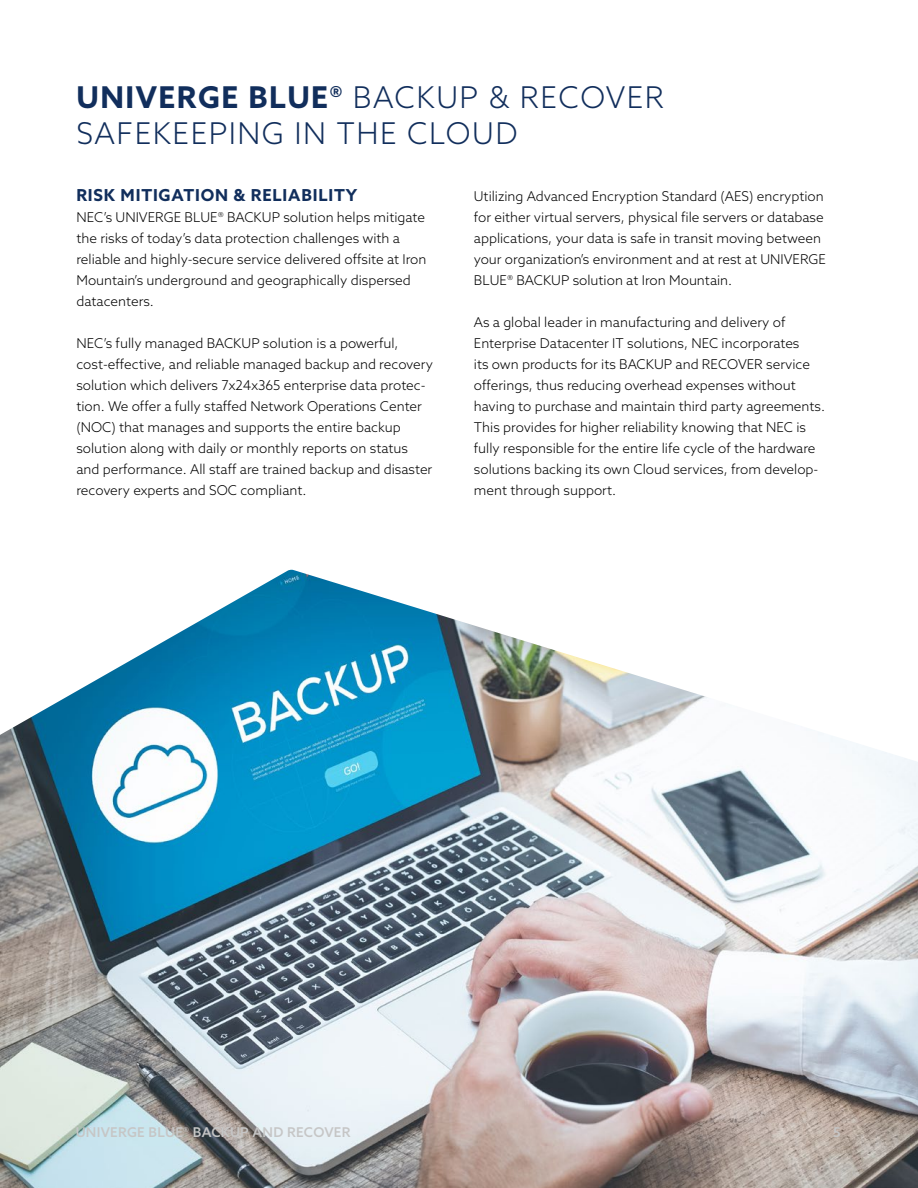
<style>
.page{position:relative;width:918px;height:1188px;background:#fff}
.page>*{position:absolute;margin:0;border:0;box-sizing:border-box;transform-origin:0 0}
.t1{font:300 30px/36px "Azo Sans";letter-spacing:.05em;color:#112e5c}
.t2{font:700 16.5px "Azo Sans";letter-spacing:.05em;color:#112e5c}
.t3{font:300 13.5px/21px "Azo Sans";color:#000}
.t4{font:500 13.5px "Azo Sans";letter-spacing:.02em;color:#c6c6c6}
.s1{font-weight:700}
</style>
<div class="page">
<img style="left:0;top:570px;width:918px;height:618px">
<h1 class="t1" style="left:77px;top:79px;width:589px"><span class="s1">UNIVERGE BLUE®</span> BACKUP &amp; RECOVER<br>SAFEKEEPING IN THE CLOUD</h1>
<p class="t2" style="left:76px;top:184px;width:282px">RISK MITIGATION &amp; RELIABILITY</p>
<p class="t3" style="left:76px;top:207px;width:352px">NEC’s UNIVERGE BLUE® BACKUP solution helps mitigate the risks of today’s data protection challenges with a reliable and highly-secure service delivered offsite at Iron Mountain’s underground and geographically dispersed datacenters.</p>
<p class="t3" style="left:76px;top:333px;width:358px">NEC’s fully managed BACKUP solution is a powerful, cost-effective, and reliable managed backup and recovery solution which delivers 7x24x365 enterprise data protec&shy;tion. We offer a fully staffed Network Operations Center (NOC) that manages and supports the entire backup solution along with daily or monthly reports on status and performance. All staff are trained backup and disaster recovery experts and SOC compliant.</p>
<p class="t3" style="left:474px;top:186px;width:354px">Utilizing Advanced Encryption Standard (AES) encryption for either virtual servers, physical file servers or database applications, your data is safe in transit moving between your organization’s environment and at rest at UNIVERGE BLUE® BACKUP solution at Iron Mountain.</p>
<p class="t3" style="left:474px;top:312px;width:353px">As a global leader in manufacturing and delivery of Enterprise Datacenter IT solutions, NEC incorporates<br>its own products for its BACKUP and RECOVER service offerings, thus reducing overhead expenses without having to purchase and maintain third party agreements.<br>This provides for higher reliability knowing that NEC is fully responsible for the entire life cycle of the hardware solutions backing its own Cloud services, from develop&shy;ment through support.</p>
<p class="t4" style="left:76px;top:1123px;width:276px">UNIVERGE BLUE® BACKUP AND RECOVER</p>
<p class="t4" style="left:833px;top:1123px;width:9px">5</p>
</div>
